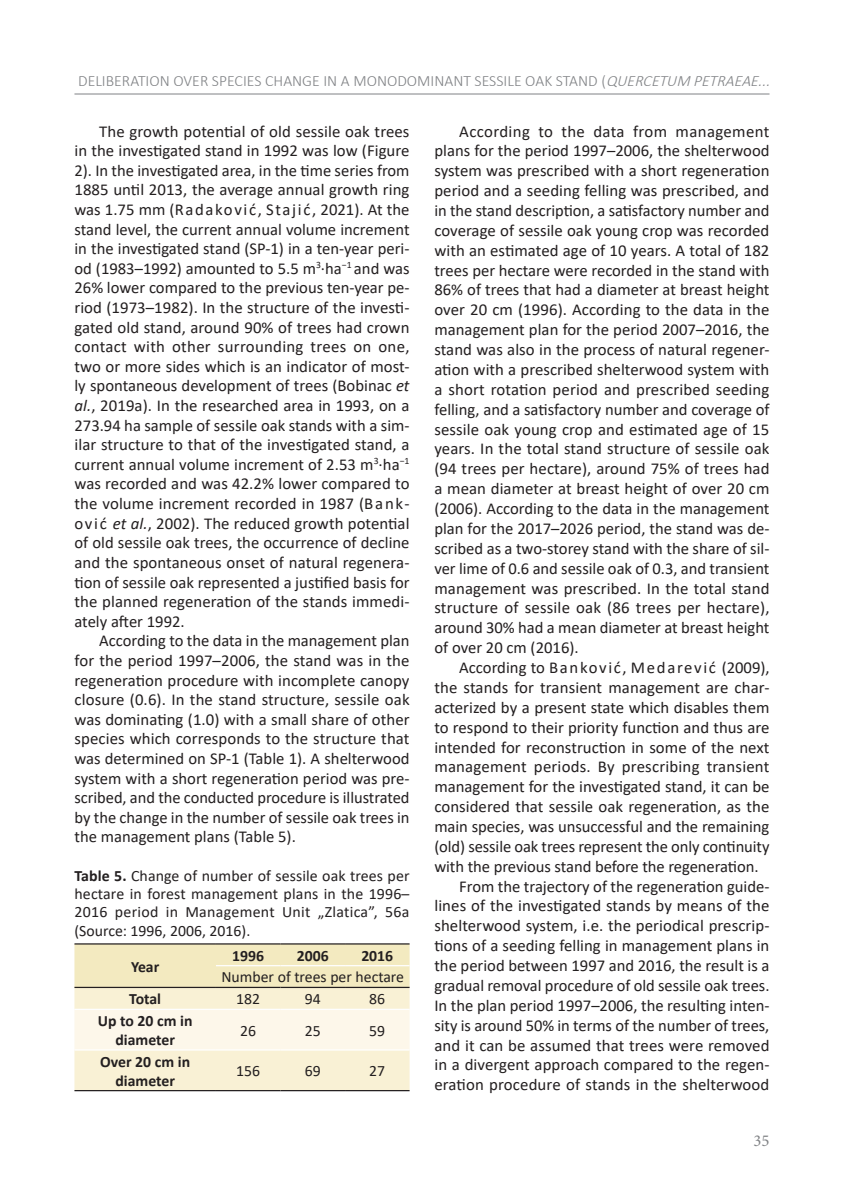
<style>
.page{position:relative;width:844px;height:1191px;background:#fff}
.page>*{position:absolute;margin:0;border:0;box-sizing:border-box;transform-origin:0 0}
.t1{font:16.62px/19.9px "Calibri";color:#231f20;text-align:justify}
.t2{font:16.62px "Minion Pro";color:#808285}
.slike_naslov_tabele{font:15.75px/18.6px "Calibri";letter-spacing:.02em;color:#231f20;text-align:justify}
.master{font:300 15.75px "Calibri";color:#808285}
.tabela{font:700 15.75px/18.9px "Calibri";color:#231f20;text-align:center}
.tabela-2{font:15.75px "Calibri";color:#231f20}
.s1{font-style:italic}
.s2{font-weight:700}
</style>
<div class="page">
<hr style="left:74px;top:94px;width:695px;height:1px;background:#808285">
<svg style="left:74px;top:944px;width:335px;height:146px;background:#f7efd4"></svg>
<hr style="left:74px;top:943px;width:142px;height:1px;background:#231f20">
<hr style="left:216px;top:943px;width:64px;height:1px;background:#231f20">
<hr style="left:280px;top:943px;width:65px;height:1px;background:#231f20">
<hr style="left:345px;top:943px;width:64px;height:1px;background:#231f20">
<hr style="left:74px;top:986px;width:142px;height:2px;background:#231f20">
<hr style="left:216px;top:986px;width:64px;height:2px;background:#231f20">
<hr style="left:280px;top:986px;width:65px;height:2px;background:#231f20">
<hr style="left:345px;top:986px;width:64px;height:2px;background:#231f20">
<hr style="left:74px;top:1090px;width:142px;height:1px;background:#231f20">
<hr style="left:216px;top:1090px;width:64px;height:1px;background:#231f20">
<hr style="left:280px;top:1090px;width:65px;height:1px;background:#231f20">
<hr style="left:345px;top:1090px;width:64px;height:1px;background:#231f20">
<hr style="left:74px;top:1008px;width:142px;height:2px;background:#fff">
<hr style="left:216px;top:1008px;width:64px;height:2px;background:#fff">
<hr style="left:280px;top:1008px;width:65px;height:2px;background:#fff">
<hr style="left:345px;top:1008px;width:64px;height:2px;background:#fff">
<hr style="left:74px;top:1049px;width:142px;height:1px;background:#fff">
<hr style="left:216px;top:1049px;width:64px;height:1px;background:#fff">
<hr style="left:280px;top:1049px;width:65px;height:1px;background:#fff">
<hr style="left:345px;top:1049px;width:64px;height:1px;background:#fff">
<hr style="left:216px;top:965px;width:64px;height:1px;background:#fff">
<hr style="left:280px;top:965px;width:65px;height:1px;background:#fff">
<hr style="left:345px;top:965px;width:64px;height:1px;background:#fff">
<p class="master" style="left:78px;top:71px;width:697px">DELIBERATION OVER SPECIES CHANGE IN A MONODOMINANT SESSILE OAK STAND (<span class="s1">QUERCETUM PETRAEAE...</span></p>
<p class="t1" style="left:74px;top:121px;width:336px;text-indent:25px">The growth potential of old sessile oak trees in the investigated stand in 1992 was low (Figure 2). In the investigated area, in the time series from 1885 until 2013, the average annual growth ring was 1.75 mm (Radaković, Stajić, 2021). At the stand level, the current annual volume increment in the investigated stand (SP-1) in a ten-year peri&shy;od (1983–1992) amounted to 5.5 m<sup>3</sup>∙ha<sup>−1</sup> and was 26% lower compared to the previous ten-year pe&shy;riod (1973–1982). In the structure of the investi&shy;gated old stand, around 90% of trees had crown contact with other surrounding trees on one, two or more sides which is an indicator of most&shy;ly spontaneous development of trees (Bobinac <span class="s1">et al.</span>, 2019a). In the researched area in 1993, on a 273.94 ha sample of sessile oak stands with a sim&shy;ilar structure to that of the investigated stand, a current annual volume increment of 2.53 m<sup>3</sup>∙ha<sup>−1 </sup>was recorded and was 42.2% lower compared to the volume increment recorded in 1987 (Bank&shy;ović <span class="s1">et al.</span>, 2002). The reduced growth potential of old sessile oak trees, the occurrence of decline and the spontaneous onset of natural regenera&shy;tion of sessile oak represented a justified basis for the planned regeneration of the stands immedi&shy;ately after 1992.</p>
<p class="t1" style="left:74px;top:630px;width:336px;text-indent:25px">According to the data in the management plan for the period 1997–2006, the stand was in the regeneration procedure with incomplete canopy closure (0.6). In the stand structure, sessile oak was dominating (1.0) with a small share of other species which corresponds to the structure that was determined on SP-1 (Table 1). A shelterwood system with a short regeneration period was pre&shy;scribed, and the conducted procedure is illustrated by the change in the number of sessile oak trees in the management plans (Table 5).</p>
<p class="slike_naslov_tabele" style="left:74px;top:865px;width:336px"><span class="s2">Table 5.</span> Change of number of sessile oak trees per hectare in forest management plans in the 1996– 2016 period in Management Unit „Zlatica”, 56a (Source: 1996, 2006, 2016).</p>
<p class="tabela" style="left:131px;top:956px;width:30px">Year</p>
<p class="tabela" style="left:232px;top:945px;width:33px">1996</p>
<p class="tabela" style="left:297px;top:945px;width:33px">2006</p>
<p class="tabela" style="left:361px;top:945px;width:33px">2016</p>
<p class="tabela-2" style="left:221px;top:966px;width:184px">Number of trees per hectare</p>
<p class="tabela" style="left:129px;top:989px;width:33px">Total</p>
<p class="tabela-2" style="left:236px;top:988px;width:25px">182</p>
<p class="tabela-2" style="left:305px;top:988px;width:17px">94</p>
<p class="tabela-2" style="left:369px;top:988px;width:17px">86</p>
<p class="tabela" style="left:98px;top:1011px;width:96px">Up to 20 cm in diameter</p>
<p class="tabela-2" style="left:240px;top:1019px;width:17px">26</p>
<p class="tabela-2" style="left:305px;top:1019px;width:17px">25</p>
<p class="tabela-2" style="left:369px;top:1019px;width:17px">59</p>
<p class="tabela" style="left:100px;top:1051px;width:91px">Over 20 cm in diameter</p>
<p class="tabela-2" style="left:236px;top:1060px;width:25px">156</p>
<p class="tabela-2" style="left:305px;top:1060px;width:17px">69</p>
<p class="tabela-2" style="left:369px;top:1060px;width:17px">27</p>
<p class="t1" style="left:434px;top:121px;width:336px;text-indent:25px">According to the data from management plans for the period 1997–2006, the shelterwood system was prescribed with a short regeneration period and a seeding felling was prescribed, and in the stand description, a satisfactory number and coverage of sessile oak young crop was recorded with an estimated age of 10 years. A total of 182 trees per hectare were recorded in the stand with 86% of trees that had a diameter at breast height over 20 cm (1996). According to the data in the management plan for the period 2007–2016, the stand was also in the process of natural regener&shy;ation with a prescribed shelterwood system with a short rotation period and prescribed seeding felling, and a satisfactory number and coverage of sessile oak young crop and estimated age of 15 years. In the total stand structure of sessile oak (94 trees per hectare), around 75% of trees had a mean diameter at breast height of over 20 cm (2006). According to the data in the management plan for the 2017–2026 period, the stand was de&shy;scribed as a two-storey stand with the share of sil&shy;ver lime of 0.6 and sessile oak of 0.3, and transient management was prescribed. In the total stand structure of sessile oak (86 trees per hectare), around 30% had a mean diameter at breast height of over 20 cm (2016).</p>
<p class="t1" style="left:434px;top:657px;width:336px;text-indent:25px">According to Banković, Medarević (2009), the stands for transient management are char&shy;acterized by a present state which disables them to respond to their priority function and thus are intended for reconstruction in some of the next management periods. By prescribing transient management for the investigated stand, it can be considered that sessile oak regeneration, as the main species, was unsuccessful and the remaining (old) sessile oak trees represent the only continuity with the previous stand before the regeneration.</p>
<p class="t1" style="left:434px;top:875px;width:336px;text-indent:25px">From the trajectory of the regeneration guide&shy;lines of the investigated stands by means of the shelterwood system, i.e. the periodical prescrip&shy;tions of a seeding felling in management plans in the period between 1997 and 2016, the result is a gradual removal procedure of old sessile oak trees.<br>In the plan period 1997–2006, the resulting inten&shy;sity is around 50% in terms of the number of trees, and it can be assumed that trees were removed in a divergent approach compared to the regen&shy;eration procedure of stands in the shelterwood</p>
<p class="t2" style="left:753px;top:1129px;width:17px">35</p>
</div>
